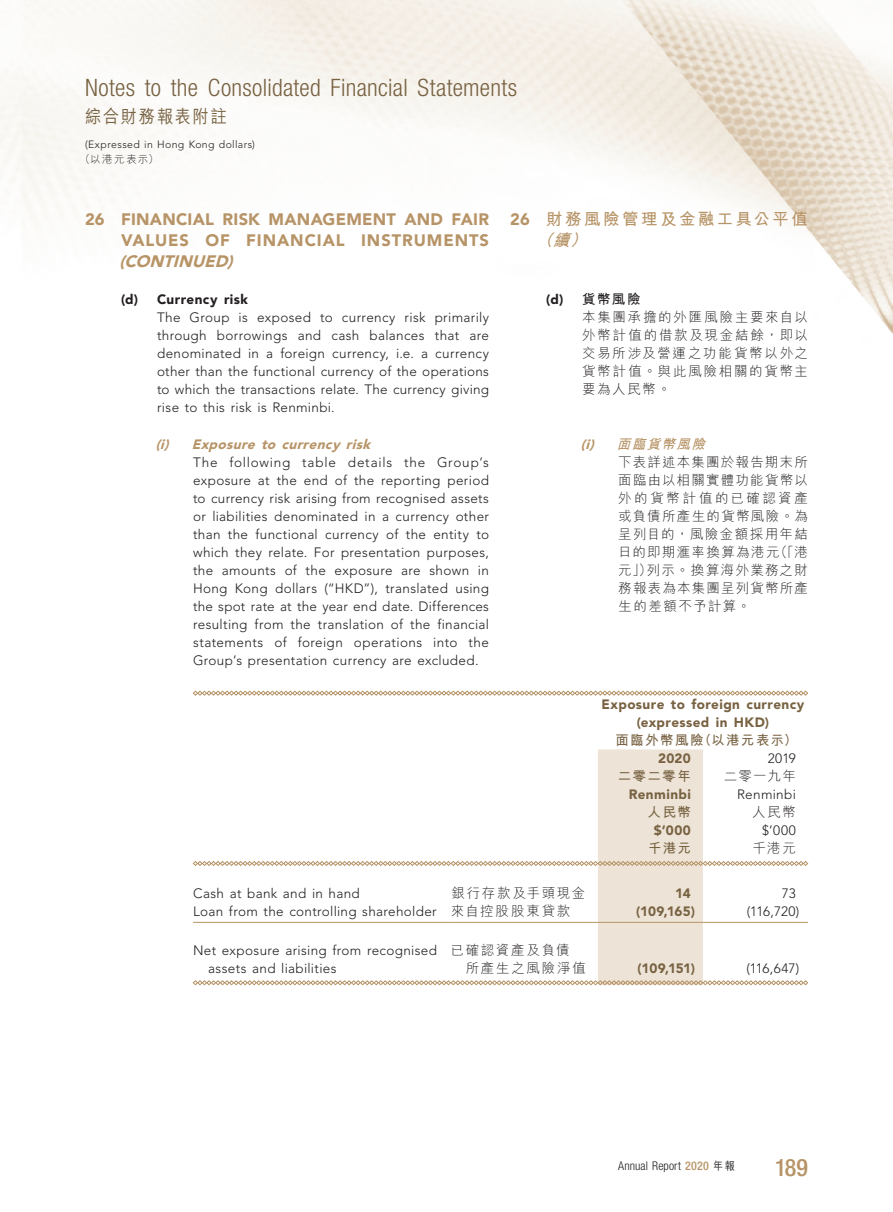
<style>
.page{position:relative;width:893px;height:1212px;background:#fff}
.page>*{position:absolute;margin:0;border:0;box-sizing:border-box;transform-origin:0 0}
.t1{font:300 condensed 24px "Helvetica Neue LT Std";letter-spacing:.01em;color:#786242}
.t2{font:500 condensed 24px "Helvetica Neue LT Std";color:#b79467}
.t3{font:500 18px "M Hei HK";letter-spacing:.105em;color:#786242;scale:.9 1}
._03_H1{font:900 16.5px/21px "Avenir LT Std";letter-spacing:.05em;color:#b79467;text-align:justify}
._03_H1-2{font:700 16.5px/21px "M Hei HK";letter-spacing:.15em;color:#b79467}
._14________P6{font:300 13.5px/18px "Avenir LT Std";letter-spacing:.025em;color:#231f20;text-align:justify}
._13_____P4{font:300 13.5px/18px "Avenir LT Std";letter-spacing:.02em;color:#231f20;text-align:justify}
._14________P6-2{font:300 13.5px/18px "M Hei HK";letter-spacing:.095em;color:#231f20;text-align:justify}
._15_Table_Stub{font:300 13.5px/18px "Avenir LT Std";letter-spacing:.025em;color:#231f20}
._13_____P4-2{font:900 13.5px/18px "Avenir LT Std";letter-spacing:.03em;color:#786242;text-align:center}
._13_____P4-3{font:300 13.5px/18px "M Hei HK";letter-spacing:.125em;color:#231f20;text-align:justify}
._15_Table_Stub-2{font:300 13.5px/18px "M Hei HK";letter-spacing:.125em;color:#231f20}
._05_____H3{font:italic 900 13.5px "Avenir LT Std";color:#b79467}
._13_____P4-4{font:700 13.5px "M Hei HK";letter-spacing:.1em;color:#786242}
._04___H2{font:900 13.5px "Avenir LT Std";letter-spacing:.03em;color:#231f20}
._05_____H3-2{font:italic 700 13.5px "M Hei HK";color:#b79467}
._04___H2-2{font:700 13.5px "M Hei HK";color:#231f20}
.t4{font:300 condensed 12px "Helvetica Neue LT Std";letter-spacing:.005em;color:#231f20}
.t5{font:300 10.5px "Avenir LT Std";letter-spacing:.035em;color:#231f20}
.t6{font:300 10.5px "M Hei HK";letter-spacing:.14em;color:#231f20}
.s1{font-style:italic}
.s2{font-family:"Avenir LT Std";font-weight:900}
.s3{font-weight:500;color:#b79467}
.s4{font-family:"M Hei HK";font-weight:500;font-stretch:normal;font-size:11.25px}
</style>
<div class="page">
<img style="left:0;top:0;width:893px;height:986px">
<svg style="left:193px;top:691px;width:615px;height:5px"></svg>
<svg style="left:193px;top:749px;width:615px;height:236px"></svg>
<h1 class="t1" style="left:85px;top:74px;width:434px">Notes to the Consolidated Financial Statements</h1>
<h2 class="t3" style="left:85px;top:103px;width:159px">綜合財務報表附註</h2>
<p class="t5" style="left:85px;top:139px;width:171px">(Expressed in Hong Kong dollars)</p>
<p class="t6" style="left:80px;top:154px;width:81px">（以港元表示）</p>
<p class="_03_H1" style="left:119px;top:209px;width:371px;text-indent:-34px">26 FINANCIAL RISK MANAGEMENT AND FAIR VALUES OF FINANCIAL INSTRUMENTS <span class="s1">(CONTINUED)</span></p>
<p class="_04___H2" style="left:121px;top:291px;width:128px">(d) Currency risk</p>
<p class="_13_____P4" style="left:157px;top:308px;width:333px">The Group is exposed to currency risk primarily through borrowings and cash balances that are denominated in a foreign currency, i.e. a currency other than the functional currency of the operations to which the transactions relate. The currency giving rise to this risk is Renminbi.</p>
<p class="_05_____H3" style="left:156px;top:436px;width:220px">(i) Exposure to currency risk</p>
<p class="_14________P6" style="left:193px;top:453px;width:297px">The following table details the Group’s exposure at the end of the reporting period to currency risk arising from recognised assets or liabilities denominated in a currency other than the functional currency of the entity to which they relate. For presentation purposes, the amounts of the exposure are shown in Hong Kong dollars (“HKD”), translated using the spot rate at the year end date. Differences resulting from the translation of the financial statements of foreign operations into the Group’s presentation currency are excluded.</p>
<p class="_03_H1-2" style="left:536px;top:207px;width:273px;text-indent:-26px"><span class="s2">26</span> 財務風險管理及金融工具公平值<span class="s1">（續）</span></p>
<p class="_04___H2-2" style="left:546px;top:289px;width:96px"><span class="s2">(d)</span> 貨幣風險</p>
<p class="_13_____P4-3" style="left:582px;top:307px;width:227px">本集團承擔的外匯風險主要來自以外幣計值的借款及現金結餘，即以交易所涉及營運之功能貨幣以外之貨幣計值。與此風險相關的貨幣主要為人民幣。</p>
<p class="_05_____H3-2" style="left:581px;top:434px;width:130px"><span class="s2">(i)</span> 面臨貨幣風險</p>
<p class="_14________P6-2" style="left:618px;top:453px;width:191px">下表詳述本集團於報告期末所面臨由以相關實體功能貨幣以外的貨幣計值的已確認資產或負債所產生的貨幣風險。為呈列目的，風險金額採用年結日的即期滙率換算為港元（「港元」）列示。換算海外業務之財務報表為本集團呈列貨幣所產生的差額不予計算。</p>
<p class="_13_____P4-2" style="left:601px;top:696px;width:204px">Exposure to foreign currency (expressed in HKD)</p>
<p class="_13_____P4-4" style="left:615px;top:731px;width:183px">面臨外幣風險（以港元表示）</p>
<p class="_13_____P4-2" style="left:658px;top:750px;width:34px">2020</p>
<p class="_13_____P4" style="left:768px;top:750px;width:30px">2019</p>
<p class="_13_____P4-4" style="left:618px;top:767px;width:75px">二零二零年</p>
<p class="_13_____P4-3" style="left:724px;top:767px;width:74px">二零一九年</p>
<p class="_13_____P4-2" style="left:629px;top:786px;width:64px">Renminbi</p>
<p class="_13_____P4" style="left:737px;top:786px;width:60px">Renminbi</p>
<p class="_13_____P4-4" style="left:648px;top:803px;width:45px">人民幣</p>
<p class="_13_____P4-3" style="left:752px;top:803px;width:45px">人民幣</p>
<p class="_13_____P4-2" style="left:654px;top:822px;width:39px">$’000</p>
<p class="_13_____P4" style="left:762px;top:822px;width:35px">$’000</p>
<p class="_13_____P4-4" style="left:648px;top:839px;width:44px">千港元</p>
<p class="_13_____P4-3" style="left:752px;top:839px;width:45px">千港元</p>
<p class="_15_Table_Stub" style="left:193px;top:884px;width:168px">Cash at bank and in hand</p>
<p class="_15_Table_Stub-2" style="left:451px;top:883px;width:135px">銀行存款及手頭現金</p>
<p class="_13_____P4-2" style="left:675px;top:884px;width:17px">14</p>
<p class="_13_____P4" style="left:782px;top:884px;width:16px">73</p>
<p class="_15_Table_Stub" style="left:193px;top:902px;width:245px">Loan from the controlling shareholder</p>
<p class="_15_Table_Stub-2" style="left:451px;top:901px;width:121px">來自控股股東貸款</p>
<p class="_13_____P4-2" style="left:636px;top:902px;width:60px">(109,165)</p>
<p class="_13_____P4" style="left:747px;top:902px;width:54px">(116,720)</p>
<p class="_15_Table_Stub" style="left:208px;top:941px;width:231px;text-indent:-15px">Net exposure arising from recognised assets and liabilities</p>
<p class="_15_Table_Stub-2" style="left:466px;top:940px;width:121px;text-indent:-15px">已確認資產及負債所產生之風險淨值</p>
<p class="_13_____P4-2" style="left:637px;top:959px;width:59px">(109,151)</p>
<p class="_13_____P4" style="left:746px;top:959px;width:55px">(116,647)</p>
<p class="t4" style="left:618px;top:1158px;width:118px">Annual Report <span class="s3">2020</span> <span class="s4">年報</span></p>
<h1 class="t2" style="left:775px;top:1153px;width:35px">189</h1>
</div>
